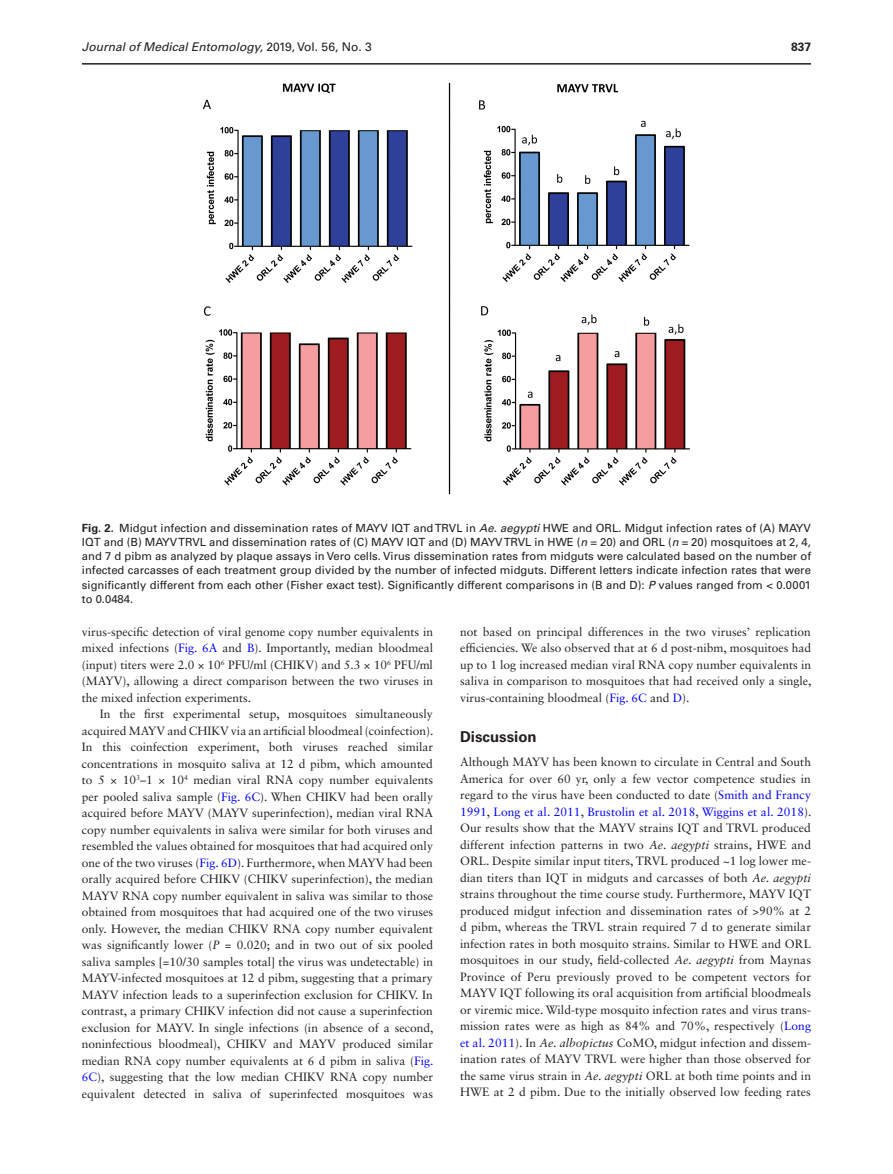
<style>
.page{position:relative;width:893px;height:1174px;background:#fff}
.page>*{position:absolute;margin:0;border:0;box-sizing:border-box;transform-origin:0 0}
.t1{font:700 15px "Univers LT Std";color:#231f20}
.t2{font:12px/16.5px "Sabon LT Std";color:#231f20;text-align:justify}
.t3{font:italic 12px "Univers LT Std";color:#231f20}
.t4{font:700 12px "Univers LT Std";color:#231f20}
.t5{font:11.25px/14.2px "Univers LT Std";color:#231f20;text-align:justify}
.s1{font-style:normal}
.s2{font-weight:700}
.s3{font-style:italic}
.s4{color:#00f}
</style>
<div class="page">
<hr style="left:82px;top:63px;width:729px;height:2px;background:#231f20">
<img style="left:203px;top:82px;width:487px;height:412px">
<p class="t3" style="left:82px;top:40px;width:291px">Journal of Medical Entomology, <span class="s1">2019, Vol. 56, No. 3</span></p>
<p class="t4" style="left:791px;top:40px;width:22px">837</p>
<p class="t5" style="left:82px;top:520px;width:731px"><span class="s2">Fig. 2.</span> Midgut infection and dissemination rates of MAYV IQT and TRVL in <span class="s3">Ae. aegypti</span> HWE and ORL. Midgut infection rates of (A) MAYV IQT and (B) MAYV TRVL and dissemination rates of (C) MAYV IQT and (D) MAYV TRVL in HWE (<span class="s3">n</span> = 20) and ORL (<span class="s3">n</span> = 20) mosquitoes at 2, 4, and 7 d pibm as analyzed by plaque assays in Vero cells. Virus dissemination rates from midguts were calculated based on the number of infected carcasses of each treatment group divided by the number of infected midguts. Different letters indicate infection rates that were significantly different from each other (Fisher exact test). Significantly different comparisons in (B and D): <span class="s3">P</span> values ranged from &lt; 0.0001 to 0.0484.</p>
<p class="t2" style="left:82px;top:623px;width:353px">virus-specific detection of viral genome copy number equivalents in mixed infections (<span class="s4">Fig. 6A</span> and <span class="s4">B</span>). Importantly, median bloodmeal (input) titers were 2.0 × 10<sup>6</sup> PFU/ml (CHIKV) and 5.3 × 10<sup>6</sup> PFU/ml (MAYV), allowing a direct comparison between the two viruses in the mixed infection experiments.</p>
<p class="t2" style="left:82px;top:705px;width:353px;text-indent:18px">In the first experimental setup, mosquitoes simultaneously acquired MAYV and CHIKV via an artificial bloodmeal (coinfection).<br>In this coinfection experiment, both viruses reached similar concentrations in mosquito saliva at 12 d pibm, which amounted to 5 × 10<sup>3</sup>–1 × 10<sup>4</sup> median viral RNA copy number equivalents per pooled saliva sample (<span class="s4">Fig. 6C</span>). When CHIKV had been orally acquired before MAYV (MAYV superinfection), median viral RNA copy number equivalents in saliva were similar for both viruses and resembled the values obtained for mosquitoes that had acquired only one of the two viruses (<span class="s4">Fig. 6D</span>). Furthermore, when MAYV had been orally acquired before CHIKV (CHIKV superinfection), the median MAYV RNA copy number equivalent in saliva was similar to those obtained from mosquitoes that had acquired one of the two viruses only. However, the median CHIKV RNA copy number equivalent was significantly lower (<span class="s3">P</span> = 0.020; and in two out of six pooled saliva samples [=10/30 samples total] the virus was undetectable) in MAYV-infected mosquitoes at 12 d pibm, suggesting that a primary MAYV infection leads to a superinfection exclusion for CHIKV. In contrast, a primary CHIKV infection did not cause a superinfection exclusion for MAYV. In single infections (in absence of a second, noninfectious bloodmeal), CHIKV and MAYV produced similar median RNA copy number equivalents at 6 d pibm in saliva (<span class="s4">Fig.<br>6C</span>), suggesting that the low median CHIKV RNA copy number equivalent detected in saliva of superinfected mosquitoes was</p>
<p class="t2" style="left:460px;top:623px;width:353px">not based on principal differences in the two viruses’ replication efficiencies. We also observed that at 6 d post-nibm, mosquitoes had up to 1 log increased median viral RNA copy number equivalents in saliva in comparison to mosquitoes that had received only a single, virus-containing bloodmeal (<span class="s4">Fig. 6C</span> and <span class="s4">D</span>).</p>
<p class="t1" style="left:460px;top:728px;width:78px">Discussion</p>
<p class="t2" style="left:460px;top:753px;width:353px">Although MAYV has been known to circulate in Central and South America for over 60 yr, only a few vector competence studies in regard to the virus have been conducted to date (<span class="s4">Smith and Francy 1991</span>, <span class="s4">Long et al. 2011</span>, <span class="s4">Brustolin et al. 2018</span>, <span class="s4">Wiggins et al. 2018</span>).<br>Our results show that the MAYV strains IQT and TRVL produced different infection patterns in two <span class="s3">Ae. aegypti</span> strains, HWE and ORL. Despite similar input titers, TRVL produced ~1 log lower me&shy;dian titers than IQT in midguts and carcasses of both <span class="s3">Ae. aegypti </span>strains throughout the time course study. Furthermore, MAYV IQT produced midgut infection and dissemination rates of &gt;90% at 2 d pibm, whereas the TRVL strain required 7 d to generate similar infection rates in both mosquito strains. Similar to HWE and ORL mosquitoes in our study, field-collected <span class="s3">Ae. aegypti</span> from Maynas Province of Peru previously proved to be competent vectors for MAYV IQT following its oral acquisition from artificial bloodmeals or viremic mice. Wild-type mosquito infection rates and virus trans&shy;mission rates were as high as 84% and 70%, respectively (<span class="s4">Long et al. 2011</span>). In <span class="s3">Ae. albopictus</span> CoMO, midgut infection and dissem&shy;ination rates of MAYV TRVL were higher than those observed for the same virus strain in <span class="s3">Ae. aegypti</span> ORL at both time points and in HWE at 2 d pibm. Due to the initially observed low feeding rates</p>
</div>
